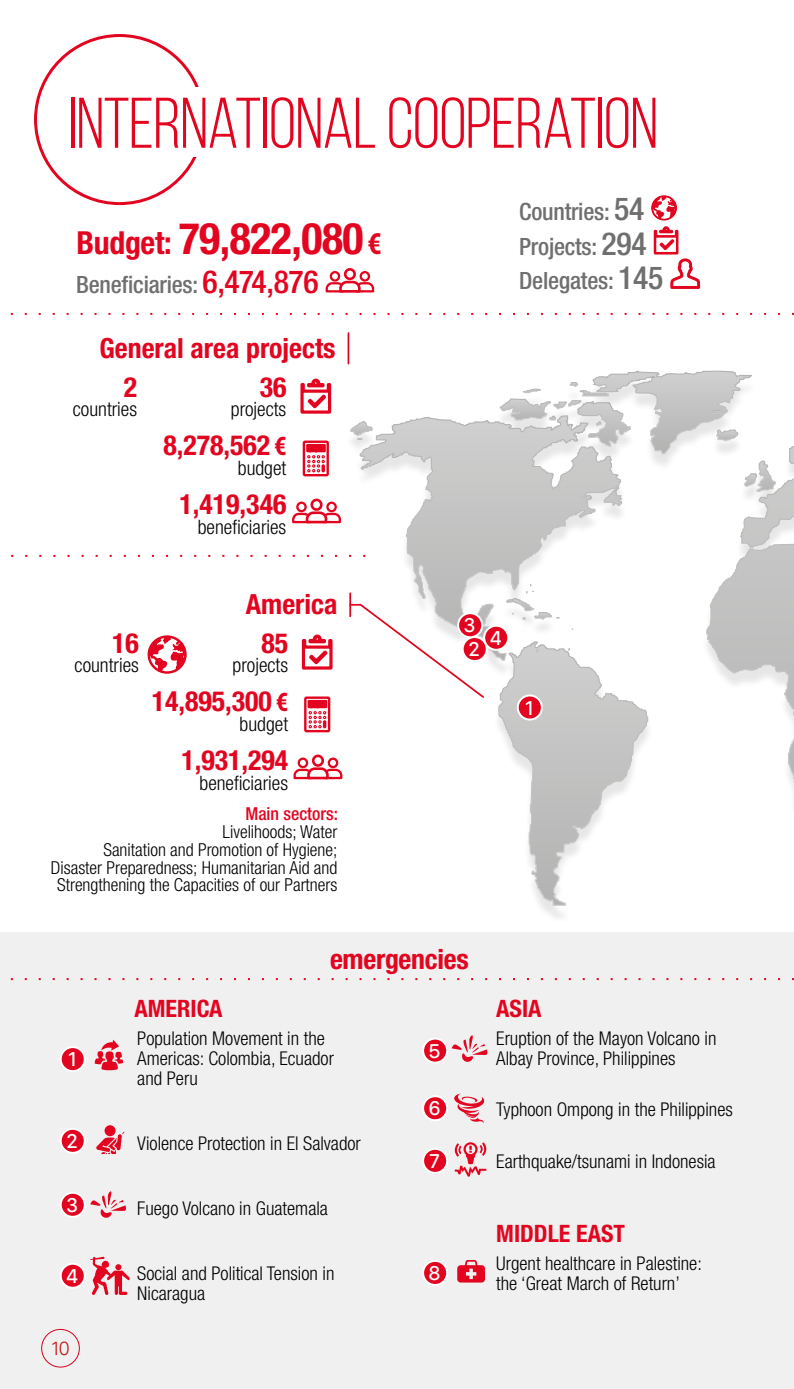
<style>
.page{position:relative;width:794px;height:1389px;background:#fff}
.page>*{position:absolute;margin:0;border:0;box-sizing:border-box;transform-origin:0 0}
.t1{font:71.4px "Bebas Neue";letter-spacing:-.01em;color:#e30520}
.t2{font:700 condensed 43.6px "Helvetica Neue";letter-spacing:-.01em;color:#e30520}
.t3{font:700 condensed 27.8px "Helvetica Neue";color:#e30520}
.t4{font:700 condensed 24px "Helvetica Neue";color:#e30520}
.t5{font:500 condensed 23.8px/34.4px "Helvetica Neue";letter-spacing:-.01em;color:#706f6f}
.t6{font:500 20.8px "SF Compact Display";color:#fff}
.t7{font:300 condensed 19.8px "Helvetica Neue";color:#000}
.t8{font:300 19.8px "SF Compact Display";color:#cd171a}
.t9{font:300 condensed 19px/20px "Helvetica Neue";color:#000}
.t10{font:300 condensed 17.8px/17.8px "Helvetica Neue";color:#000;text-align:right}
.t11{font:500 condensed 17.8px "Helvetica Neue";color:#e30520}
.s1{font-size:31.8px}
.s2{font-family:"Myriad Pro";font-size:31.8px}
.s3{font-size:31.8px;color:#e30520}
.s4{font-family:"Myriad Pro"}
</style>
<div class="page">
<div style="left:0;top:932px;width:794px;height:457px;background:#f0f0f0"></div>
<hr style="left:347px;top:333px;width:2px;height:31px;background:#e30520">
<svg style="left:95px;top:1040px;width:28px;height:31px"></svg>
<svg style="left:454px;top:1093px;width:30px;height:31px"></svg>
<div style="left:61px;top:1047px;width:24px;height:24px;background:#e30520;border-radius:50%"></div>
<div style="left:60px;top:1046px;width:26px;height:26px;border:2px solid #fff;border-radius:50%"></div>
<div style="left:423px;top:1039px;width:24px;height:24px;background:#e30520;border-radius:50%"></div>
<div style="left:422px;top:1038px;width:26px;height:26px;border:2px solid #fff;border-radius:50%"></div>
<div style="left:61px;top:1129px;width:24px;height:24px;background:#e30520;border-radius:50%"></div>
<div style="left:60px;top:1128px;width:26px;height:26px;border:2px solid #fff;border-radius:50%"></div>
<div style="left:423px;top:1096px;width:24px;height:24px;background:#e30520;border-radius:50%"></div>
<div style="left:422px;top:1095px;width:26px;height:26px;border:2px solid #fff;border-radius:50%"></div>
<div style="left:61px;top:1193px;width:24px;height:24px;background:#e30520;border-radius:50%"></div>
<div style="left:60px;top:1192px;width:26px;height:26px;border:2px solid #fff;border-radius:50%"></div>
<div style="left:423px;top:1149px;width:24px;height:24px;background:#e30520;border-radius:50%"></div>
<div style="left:422px;top:1148px;width:26px;height:26px;border:2px solid #fff;border-radius:50%"></div>
<div style="left:61px;top:1264px;width:24px;height:24px;background:#e30520;border-radius:50%"></div>
<div style="left:60px;top:1263px;width:26px;height:26px;border:2px solid #fff;border-radius:50%"></div>
<div style="left:423px;top:1261px;width:24px;height:24px;background:#e30520;border-radius:50%"></div>
<div style="left:422px;top:1260px;width:26px;height:26px;border:2px solid #fff;border-radius:50%"></div>
<svg style="left:454px;top:1142px;width:33px;height:35px"></svg>
<svg style="left:457px;top:1260px;width:28px;height:23px"></svg>
<svg style="left:96px;top:1125px;width:29px;height:29px"></svg>
<svg style="left:10px;top:978px;width:784px;height:2px"></svg>
<svg style="left:10px;top:195px;width:784px;height:120px"></svg>
<svg style="left:451px;top:1035px;width:36px;height:27px"></svg>
<svg style="left:90px;top:1191px;width:36px;height:27px"></svg>
<svg style="left:90px;top:1257px;width:40px;height:38px"></svg>
<svg style="left:11px;top:370px;width:783px;height:536px"></svg>
<div style="left:313px;top:756px;width:10px;height:9px;background:#fff;border-radius:50%"></div>
<div style="left:312px;top:755px;width:12px;height:12px;border:3px solid #e30520;border-radius:50%"></div>
<h1 class="t1" style="left:68px;top:85px;width:591px">INTERNATIONAL COOPERATION</h1>
<h2 class="t2" style="left:77px;top:212px;width:306px"><span class="s1">Budget:</span> 79,822,080<span class="s2">€</span></h2>
<p class="t5" style="left:76px;top:267px;width:244px">Beneficiaries: <span class="s3">6,474,876</span></p>
<h3 class="t3" style="left:99px;top:331px;width:238px">General area projects</h3>
<h3 class="t3" style="left:124px;top:370px;width:15px">2</h3>
<p class="t7" style="left:73px;top:398px;width:66px">countries</p>
<h3 class="t3" style="left:260px;top:370px;width:28px">36</h3>
<p class="t7" style="left:231px;top:398px;width:57px">projects</p>
<h3 class="t3" style="left:163px;top:428px;width:124px">8,278,562 <span class="s4">€</span></h3>
<p class="t7" style="left:238px;top:456px;width:50px">budget</p>
<h3 class="t3" style="left:180px;top:487px;width:108px">1,419,346</h3>
<p class="t7" style="left:198px;top:515px;width:90px">beneficiaries</p>
<p class="t5" style="left:519px;top:194px;width:127px">Countries: <span class="s1">54</span></p>
<p class="t5" style="left:519px;top:229px;width:145px">Projects: <span class="s1">294<br></span>Delegates: <span class="s1">145</span></p>
<h3 class="t3" style="left:112px;top:626px;width:28px">16</h3>
<p class="t7" style="left:75px;top:654px;width:66px">countries</p>
<h3 class="t3" style="left:246px;top:587px;width:93px">America</h3>
<h3 class="t3" style="left:261px;top:626px;width:28px">85</h3>
<p class="t7" style="left:233px;top:654px;width:57px">projects</p>
<h3 class="t3" style="left:152px;top:684px;width:138px">14,895,300 <span class="s4">€</span></h3>
<p class="t7" style="left:240px;top:712px;width:50px">budget</p>
<h3 class="t3" style="left:181px;top:743px;width:108px">1,931,294</h3>
<p class="t7" style="left:199px;top:771px;width:90px">beneficiaries</p>
<p class="t11" style="left:245px;top:803px;width:94px">Main sectors:</p>
<p class="t10" style="left:51px;top:822px;width:288px">Livelihoods; Water<br>Sanitation and Promotion of Hygiene; Disaster Preparedness; Humanitarian Aid and Strengthening the Capacities of our Partners</p>
<p class="t6" style="left:464px;top:613px;width:13px">3</p>
<p class="t6" style="left:468px;top:636px;width:13px">2</p>
<p class="t6" style="left:490px;top:625px;width:13px">4</p>
<h3 class="t3" style="left:330px;top:942px;width:140px">emergencies</h3>
<p class="t6" style="left:525px;top:695px;width:10px">1</p>
<p class="t6" style="left:68px;top:1047px;width:10px">1</p>
<p class="t6" style="left:66px;top:1128px;width:13px">2</p>
<p class="t6" style="left:66px;top:1192px;width:13px">3</p>
<p class="t6" style="left:66px;top:1263px;width:13px">4</p>
<p class="t8" style="left:51px;top:1336px;width:20px">10</p>
<p class="t4" style="left:134px;top:994px;width:89px">AMERICA</p>
<p class="t4" style="left:496px;top:994px;width:47px">ASIA</p>
<p class="t9" style="left:137px;top:1028px;width:198px">Population Movement in the<br>Americas: Colombia, Ecuador and Peru</p>
<p class="t9" style="left:137px;top:1133px;width:225px">Violence Protection in El Salvador</p>
<p class="t9" style="left:137px;top:1198px;width:192px">Fuego Volcano in Guatemala</p>
<p class="t9" style="left:137px;top:1263px;width:199px">Social and Political Tension in<br>Nicaragua</p>
<p class="t6" style="left:428px;top:1038px;width:14px">5</p>
<p class="t6" style="left:429px;top:1096px;width:13px">6</p>
<p class="t6" style="left:429px;top:1148px;width:13px">7</p>
<p class="t6" style="left:428px;top:1260px;width:14px">8</p>
<p class="t9" style="left:496px;top:1028px;width:222px">Eruption of the Mayon Volcano in<br>Albay Province, Philippines</p>
<p class="t9" style="left:496px;top:1099px;width:238px">Typhoon Ompong in the Philippines</p>
<p class="t9" style="left:496px;top:1151px;width:221px">Earthquake/tsunami in Indonesia</p>
<p class="t4" style="left:496px;top:1219px;width:130px">MIDDLE EAST</p>
<p class="t9" style="left:496px;top:1253px;width:207px">Urgent healthcare in Palestine: the ‘Great March of Return’</p>
</div>
